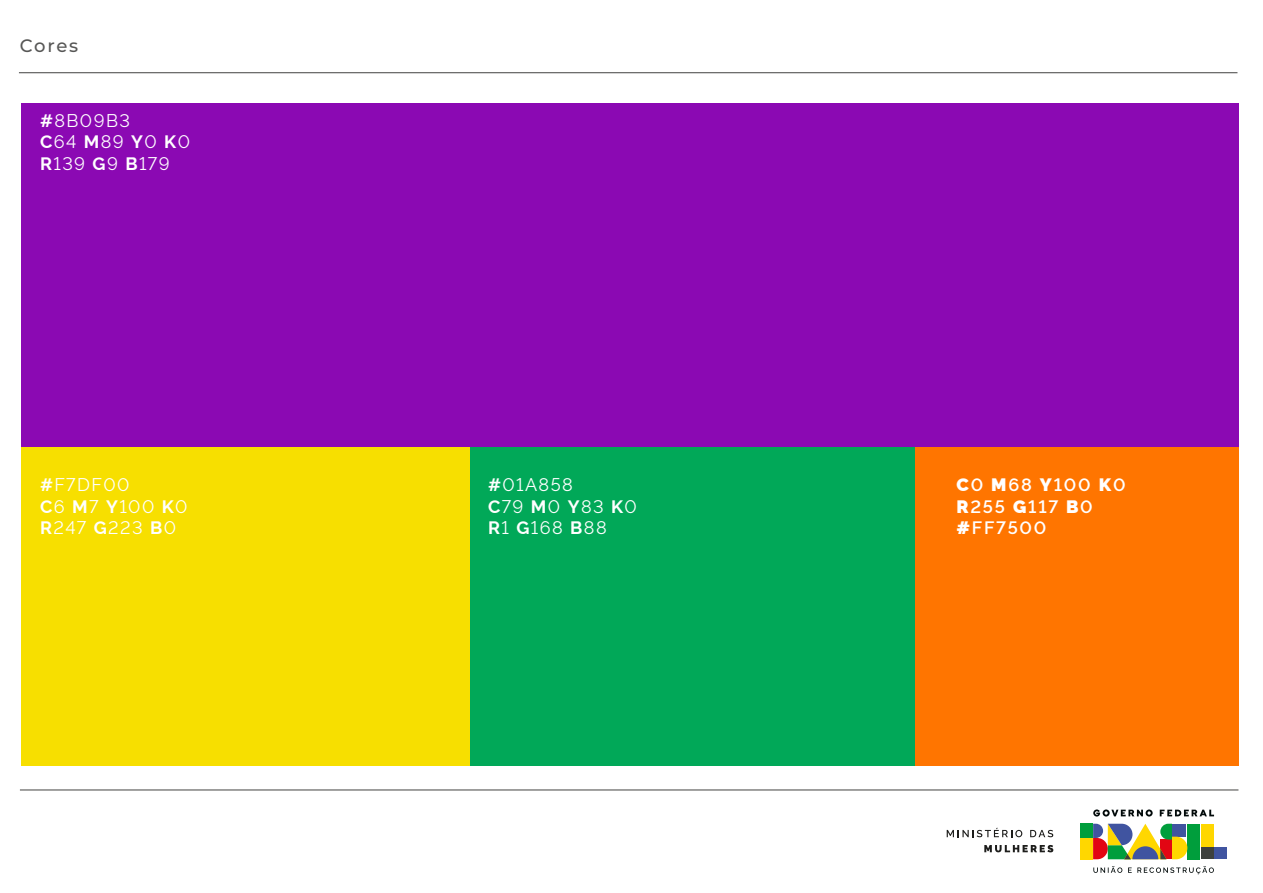
<style>
.page{position:relative;width:1263px;height:893px;background:#fff}
.page>*{position:absolute;margin:0;border:0;box-sizing:border-box;transform-origin:0 0}
.t1{font:18px/21.6px "Rawline";letter-spacing:.08em;color:#fff}
.t2{font:600 18px/21.6px "Rawline";letter-spacing:.1em;color:#fff}
.t3{font:500 18px "Montserrat";letter-spacing:.095em;color:#575756}
.s1{font-weight:700}
.s2{font-weight:900}
</style>
<div class="page">
<div style="left:469px;top:348px;width:446px;height:417px;background:#01a858"></div>
<div style="left:21px;top:350px;width:448px;height:415px;background:#f7df00"></div>
<div style="left:915px;top:362px;width:323px;height:403px;background:#ff7500"></div>
<div style="left:21px;top:103px;width:1217px;height:343px;background:#8b09b3"></div>
<hr style="left:19px;top:72px;width:1218px;height:1px;background:#575756">
<svg style="left:1093px;top:866px;width:121px;height:8px"></svg>
<svg style="left:1093px;top:809px;width:121px;height:7px"></svg>
<div style="left:1202px;top:824px;width:12px;height:23px;background:#ffd700"></div>
<div style="left:1214px;top:847px;width:12px;height:12px;background:#4054a0"></div>
<div style="left:1202px;top:847px;width:12px;height:12px;background:#3e413e"></div>
<div style="left:1187px;top:824px;width:13px;height:35px;background:#009e3c"></div>
<div style="left:1081px;top:824px;width:12px;height:14px;background:#009e3c"></div>
<div style="left:1081px;top:838px;width:12px;height:21px;background:#ffd700"></div>
<svg style="left:1093px;top:824px;width:94px;height:35px"></svg>
<svg style="left:947px;top:828px;width:75px;height:9px"></svg>
<svg style="left:1030px;top:830px;width:23px;height:7px"></svg>
<svg style="left:984px;top:845px;width:69px;height:7px"></svg>
<hr style="left:20px;top:789px;width:1218px;height:1px;background:#575756">
<p class="t3" style="left:20px;top:33px;width:60px">Cores</p>
<p class="t1" style="left:40px;top:108px;width:152px"><span class="s1">#</span>8B09B3<br><span class="s1">C</span>64 <span class="s1">M</span>89 <span class="s1">Y</span>0 <span class="s1">K</span>0<br><span class="s1">R</span>139 <span class="s1">G</span>9 <span class="s1">B</span>179</p>
<p class="t1" style="left:40px;top:472px;width:149px"><span class="s1">#</span>F7DF00<br><span class="s1">C</span>6 <span class="s1">M</span>7 <span class="s1">Y</span>100 <span class="s1">K</span>0<br><span class="s1">R</span>247 <span class="s1">G</span>223 <span class="s1">B</span>0</p>
<p class="t1" style="left:488px;top:472px;width:150px"><span class="s1">#</span>01A858<br><span class="s1">C</span>79 <span class="s1">M</span>0 <span class="s1">Y</span>83 <span class="s1">K</span>0<br><span class="s1">R</span>1 <span class="s1">G</span>168 <span class="s1">B</span>88</p>
<p class="t2" style="left:956px;top:472px;width:171px"><span class="s2">C</span>0 <span class="s2">M</span>68 <span class="s2">Y</span>100 <span class="s2">K</span>0<br><span class="s2">R</span>255 <span class="s2">G</span>117 <span class="s2">B</span>0 <span class="s2">#</span>FF7500</p>
</div>
